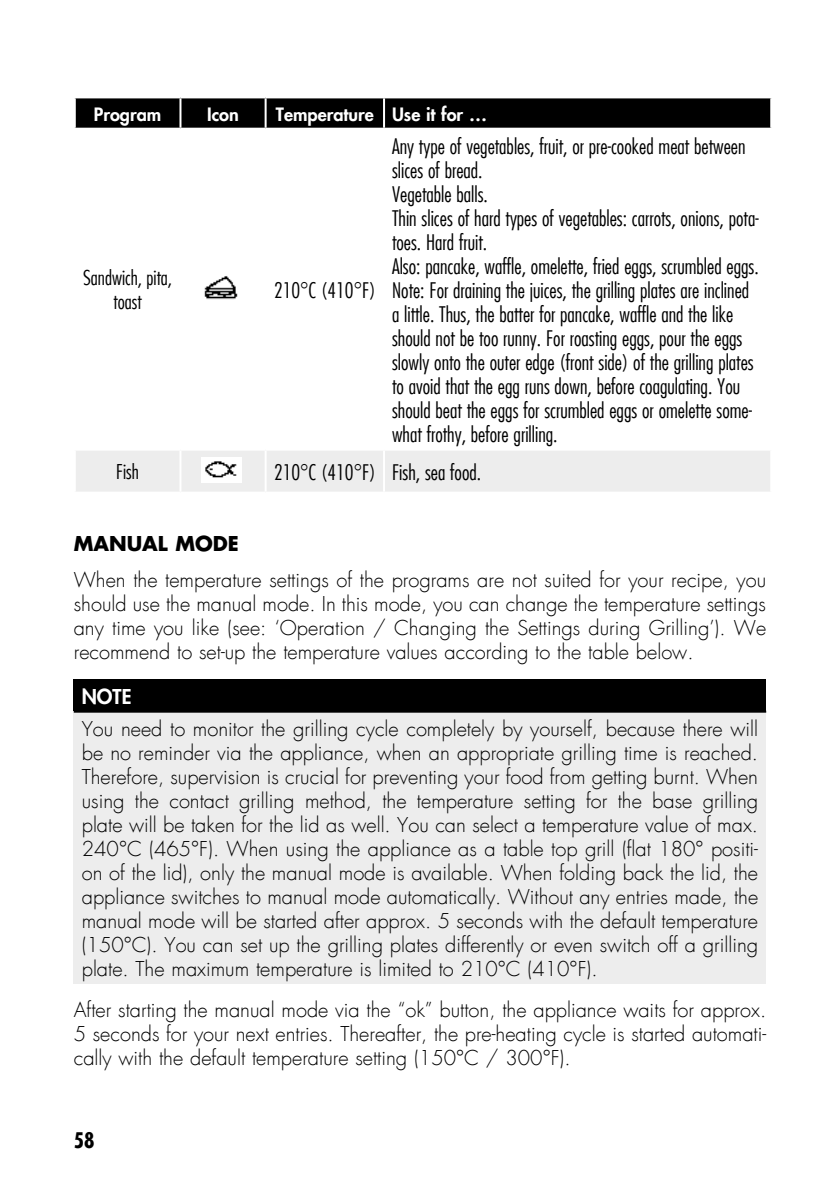
<style>
.page{position:relative;width:840px;height:1191px;background:#fff}
.page>*{position:absolute;margin:0;border:0;box-sizing:border-box;transform-origin:0 0}
.t1{font:300 condensed 21px/24px "Futura LT";color:#000}
.t2{font:700 condensed 21px "Futura LT";color:#000}
.t3{font:300 20px/24px "Futura LT";color:#000;text-align:justify}
.t4{font:300 condensed 20px/24px "Futura LT";color:#000;text-align:center}
.t5{font:700 20px "Futura LT";color:#000}
.t6{font:800 20px "Futura LT";color:#fff}
.t7{font:800 18px "Futura LT";color:#fff}
</style>
<div class="page">
<svg style="left:76px;top:98px;width:693px;height:30px;background:#060606"></svg>
<div style="left:76px;top:451px;width:693px;height:40px;background:#ededed"></div>
<hr style="left:179px;top:98px;width:2px;height:30px;background:#fff">
<hr style="left:264px;top:98px;width:2px;height:30px;background:#fff">
<hr style="left:383px;top:98px;width:2px;height:30px;background:#fff">
<hr style="left:179px;top:450px;width:2px;height:41px;background:#fff">
<hr style="left:264px;top:450px;width:2px;height:41px;background:#fff">
<hr style="left:383px;top:450px;width:2px;height:41px;background:#fff">
<img style="left:204px;top:276px;width:34px;height:24px">
<img style="left:202px;top:457px;width:39px;height:25px">
<div style="left:74px;top:678px;width:691px;height:33px;background:#000"></div>
<div style="left:74px;top:711px;width:691px;height:273px;background:#ededed"></div>
<hr style="left:74px;top:710px;width:691px;height:2px;background:#000">
<p class="t7" style="left:94px;top:102px;width:69px">Program</p>
<p class="t7" style="left:207px;top:102px;width:33px">Icon</p>
<p class="t7" style="left:276px;top:102px;width:212px">Temperature Use it for …</p>
<p class="t4" style="left:83px;top:266px;width:90px">Sandwich, pita, toast</p>
<p class="t1" style="left:274px;top:278px;width:103px">210°C (410°F)</p>
<p class="t1" style="left:392px;top:134px;width:368px">Any type of vegetables, fruit, or pre-cooked meat between slices of bread.<br>Vegetable balls.<br>Thin slices of hard types of vegetables: carrots, onions, pota&shy;toes. Hard fruit.<br>Also: pancake, waffle, omelette, fried eggs, scrumbled eggs.<br>Note: For draining the juices, the grilling plates are inclined a little. Thus, the batter for pancake, waffle and the like should not be too runny. For roasting eggs, pour the eggs slowly onto the outer edge (front side) of the grilling plates to avoid that the egg runs down, before coagulating. You should beat the eggs for scrumbled eggs or omelette some&shy;what frothy, before grilling.</p>
<p class="t4" style="left:116px;top:460px;width:24px">Fish</p>
<p class="t1" style="left:274px;top:460px;width:208px">210°C (410°F) Fish, sea food.</p>
<p class="t5" style="left:74px;top:530px;width:166px">MANUAL MODE</p>
<p class="t3" style="left:74px;top:568px;width:693px">When the temperature settings of the programs are not suited for your recipe, you should use the manual mode. In this mode, you can change the temperature settings any time you like (see: ‘Operation / Changing the Settings during Grilling’). We recommend to set-up the temperature values according to the table below.</p>
<p class="t6" style="left:82px;top:683px;width:51px">NOTE</p>
<p class="t3" style="left:82px;top:717px;width:677px">You need to monitor the grilling cycle completely by yourself, because there will be no reminder via the appliance, when an appropriate grilling time is reached.<br>Therefore, supervision is crucial for preventing your food from getting burnt. When using the contact grilling method, the temperature setting for the base grilling plate will be taken for the lid as well. You can select a temperature value of max.<br>240°C (465°F). When using the appliance as a table top grill (flat 180° positi&shy;on of the lid), only the manual mode is available. When folding back the lid, the appliance switches to manual mode automatically. Without any entries made, the manual mode will be started after approx. 5 seconds with the default temperature (150°C). You can set up the grilling plates differently or even switch off a grilling plate. The maximum temperature is limited to 210°C (410°F).</p>
<p class="t3" style="left:74px;top:998px;width:693px">After starting the manual mode via the “ok” button, the appliance waits for approx.<br>5 seconds for your next entries. Thereafter, the pre-heating cycle is started automati&shy;cally with the default temperature setting (150°C / 300°F).</p>
<p class="t2" style="left:74px;top:1127px;width:22px">58</p>
</div>
